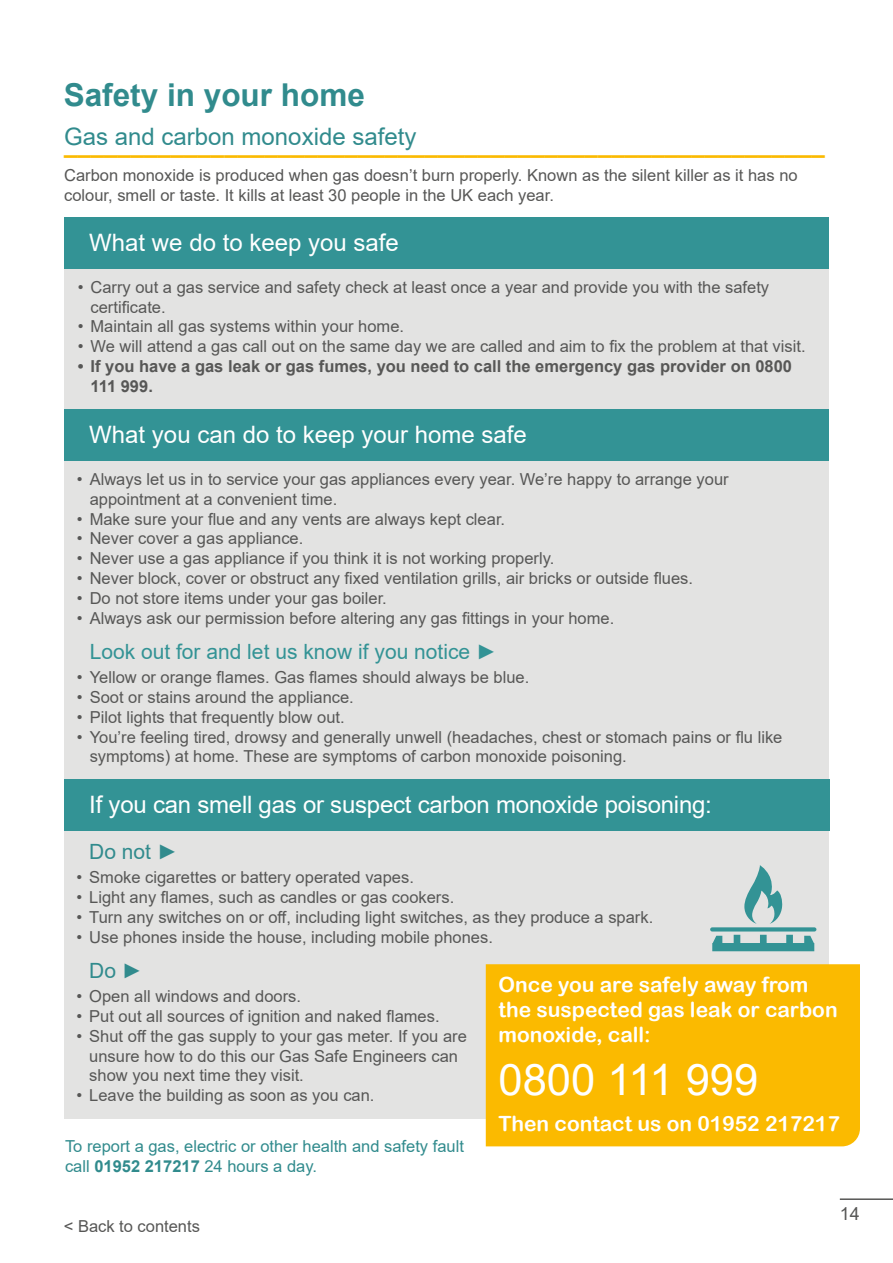
<style>
.page{position:relative;width:893px;height:1263px;background:#fff}
.page>*{position:absolute;margin:0;border:0;box-sizing:border-box;transform-origin:0 0}
.t1{font:43.5px "Arial";color:#fff}
.t2{font:700 31.5px "Arial";color:#318b8d}
.t3{font:24px "Arial";letter-spacing:-.01em;color:#fff}
.t4{font:700 24px "Arial";color:#fbba00}
.t5{font:24px "Arial";color:#318b8d}
.t6{font:21px/25.2px "Arial Rounded MT Bold";color:#fff}
.t7{font:21px "Arial";color:#339395}
.t8{font:21px "Arial";color:#318b8d}
.t9{font:18px "Arial";color:#575756}
.t10{font:16.5px/19.8px "Arial";color:#575756}
.t11{font:700 16.5px/19.8px "Arial";color:#575756}
.t12{font:16.5px/19.8px "Arial";color:#318b8d}
.s1{font-weight:700}
</style>
<div class="page">
<hr style="left:840px;top:1198px;width:53px;height:2px;background:#575756">
<div style="left:64px;top:248px;width:765px;height:871px;background:#e3e3e2"></div>
<div style="left:64px;top:780px;width:765px;height:51px;background:#339395"></div>
<div style="left:64px;top:409px;width:765px;height:51px;background:#339395"></div>
<div style="left:486px;top:964px;width:374px;height:182px;background:#fbba00"></div>
<div style="left:64px;top:217px;width:765px;height:51px;background:#339395"></div>
<svg style="left:744px;top:865px;width:39px;height:59px"></svg>
<svg style="left:712px;top:935px;width:102px;height:16px"></svg>
<svg style="left:710px;top:927px;width:106px;height:4px"></svg>
<h2 class="t2" style="left:64px;top:73px;width:303px">Safety in your home</h2>
<h3 class="t5" style="left:64px;top:120px;width:354px">Gas and carbon monoxide safety</h3>
<h3 class="t4" style="left:64px;top:127px;width:762px">_________________________________________________________</h3>
<p class="t10" style="left:64px;top:165px;width:735px">Carbon monoxide is produced when gas doesn’t burn properly. Known as the silent killer as it has no colour, smell or taste. It kills at least 30 people in the UK each year.</p>
<h3 class="t3" style="left:89px;top:226px;width:311px">What we do to keep you safe</h3>
<p class="t10" style="left:91px;top:277px;width:680px;text-indent:-13px">• Carry out a gas service and safety check at least once a year and provide you with the safety certificate.</p>
<p class="t10" style="left:78px;top:317px;width:328px">• Maintain all gas systems within your home.</p>
<p class="t10" style="left:78px;top:336px;width:729px">• We will attend a gas call out on the same day we are called and aim to fix the problem at that visit.</p>
<p class="t11" style="left:91px;top:356px;width:703px;text-indent:-13px">• If you have a gas leak or gas fumes, you need to call the emergency gas provider on 0800<br>111 999.</p>
<h3 class="t3" style="left:89px;top:418px;width:439px">What you can do to keep your home safe</h3>
<p class="t10" style="left:90px;top:469px;width:640px;text-indent:-13px">• Always let us in to service your gas appliances every year. We’re happy to arrange your appointment at a convenient time.</p>
<p class="t10" style="left:77px;top:509px;width:430px">• Make sure your flue and any vents are always kept clear.</p>
<p class="t10" style="left:77px;top:529px;width:228px">• Never cover a gas appliance.</p>
<p class="t10" style="left:77px;top:548px;width:479px">• Never use a gas appliance if you think it is not working properly.</p>
<p class="t10" style="left:77px;top:568px;width:618px">• Never block, cover or obstruct any fixed ventilation grills, air bricks or outside flues.</p>
<p class="t10" style="left:77px;top:588px;width:311px">• Do not store items under your gas boiler.</p>
<p class="t10" style="left:77px;top:608px;width:539px">• Always ask our permission before altering any gas fittings in your home.</p>
<p class="t7" style="left:90px;top:637px;width:409px">Look out for and let us know if you notice ►</p>
<p class="t10" style="left:77px;top:667px;width:454px">• Yellow or orange flames. Gas flames should always be blue.</p>
<p class="t10" style="left:77px;top:687px;width:278px">• Soot or stains around the appliance.</p>
<p class="t10" style="left:77px;top:707px;width:269px">• Pilot lights that frequently blow out.</p>
<p class="t10" style="left:90px;top:727px;width:694px;text-indent:-13px">• You’re feeling tired, drowsy and generally unwell (headaches, chest or stomach pains or flu like symptoms) at home. These are symptoms of carbon monoxide poisoning.</p>
<h3 class="t3" style="left:89px;top:788px;width:624px">If you can smell gas or suspect carbon monoxide poisoning:</h3>
<p class="t8" style="left:89px;top:837px;width:90px">Do not ►</p>
<p class="t10" style="left:77px;top:867px;width:339px">• Smoke cigarettes or battery operated vapes.</p>
<p class="t10" style="left:77px;top:887px;width:379px">• Light any flames, such as candles or gas cookers.</p>
<p class="t10" style="left:77px;top:907px;width:578px">• Turn any switches on or off, including light switches, as they produce a spark.</p>
<p class="t10" style="left:77px;top:927px;width:418px">• Use phones inside the house, including mobile phones.</p>
<p class="t8" style="left:89px;top:956px;width:55px">Do ►</p>
<p class="t10" style="left:77px;top:986px;width:226px">• Open all windows and doors.</p>
<p class="t10" style="left:77px;top:1006px;width:365px">• Put out all sources of ignition and naked flames.</p>
<p class="t10" style="left:89px;top:1026px;width:379px;text-indent:-13px">• Shut off the gas supply to your gas meter. If you are unsure how to do this our Gas Safe Engineers can show you next time they visit.</p>
<p class="t10" style="left:77px;top:1085px;width:300px">• Leave the building as soon as you can.</p>
<p class="t6" style="left:499px;top:972px;width:341px">Once you are safely away from the suspected gas leak or carbon monoxide, call:</p>
<h1 class="t1" style="left:499px;top:1049px;width:261px">0800 111 999</h1>
<p class="t6" style="left:499px;top:1110px;width:343px">Then contact us on 01952 217217</p>
<p class="t12" style="left:65px;top:1136px;width:400px">To report a gas, electric or other health and safety fault call <span class="s1">01952 217217</span> 24 hours a day.</p>
<p class="t10" style="left:64px;top:1217px;width:138px">&lt; Back to contents</p>
<p class="t9" style="left:840px;top:1201px;width:22px">14</p>
</div>
